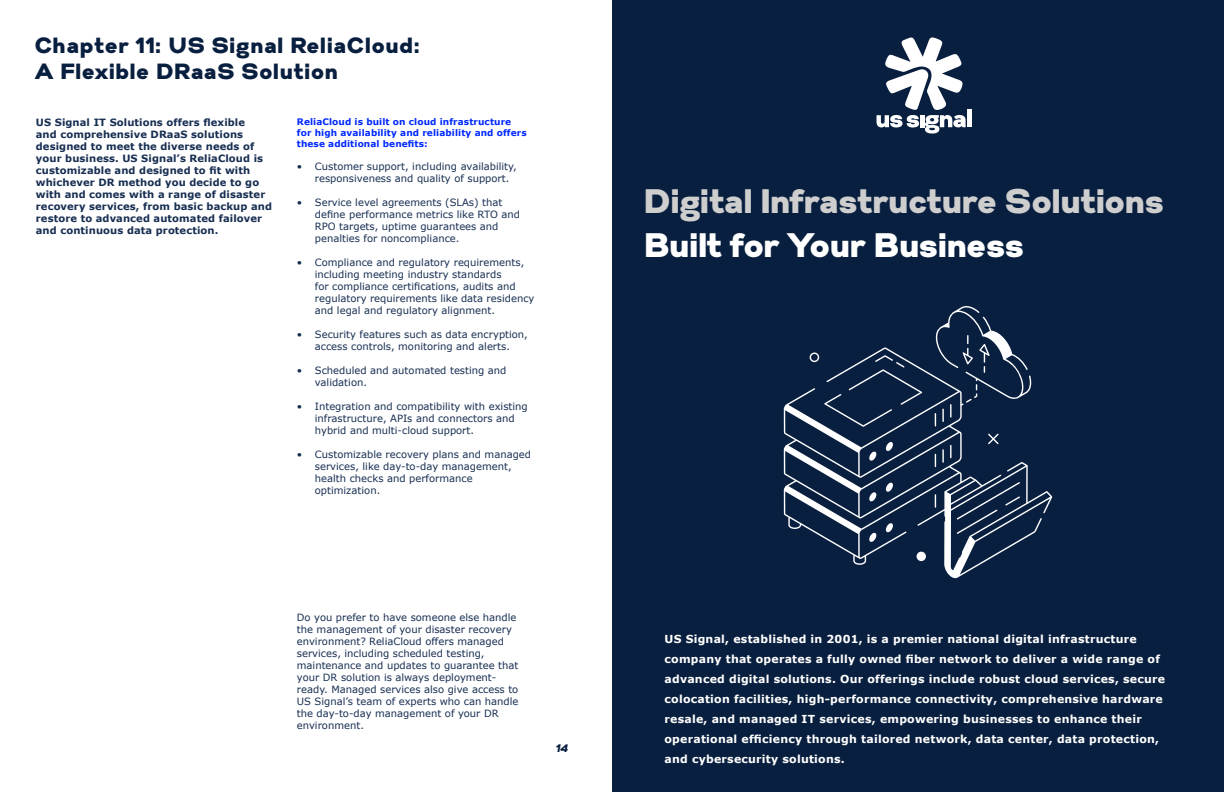
<style>
.page{position:relative;width:1224px;height:792px;background:#fff}
.page>*{position:absolute;margin:0;border:0;box-sizing:border-box;transform-origin:0 0}
.t1{font:34px "Gabriel Sans Black";letter-spacing:.01em;color:#cecece}
.t2{font:34px "Gabriel Sans Black";letter-spacing:.01em;color:#fff}
.t3{font:22px/26.4px "Gabriel Sans Black";letter-spacing:.05em;color:#091f3f}
.t4{font:700 11px/20px "Verdana";letter-spacing:.02em;color:#fff}
.t5{font:11px "Gabriel Sans Black Italic";color:#091f3f}
.t6{font:10px/12px "Verdana";color:#172e52}
.t7{font:700 10px/12px "Verdana";letter-spacing:.01em;color:#172e52}
.t8{font:700 9px/10.8px "Verdana";letter-spacing:.01em;color:#0029ff}
</style>
<div class="page">
<div style="left:612px;top:0;width:612px;height:792px;background:#091f3f"></div>
<svg style="left:935px;top:306px;width:75px;height:41px"></svg>
<svg style="left:783px;top:347px;width:270px;height:232px"></svg>
<svg style="left:945px;top:482px;width:75px;height:96px"></svg>
<svg style="left:877px;top:37px;width:89px;height:97px"></svg>
<hr style="left:967px;top:110px;width:4px;height:17px;background:#fff">
<h2 class="t3" style="left:36px;top:32px;width:386px">Chapter 11: US Signal ReliaCloud:<br>A Flexible DRaaS Solution</h2>
<p class="t7" style="left:36px;top:116px;width:238px">US Signal IT Solutions offers flexible<br>and comprehensive DRaaS solutions designed to meet the diverse needs of your business. US Signal’s ReliaCloud is customizable and designed to fit with whichever DR method you decide to go with and comes with a range of disaster recovery services, from basic backup and restore to advanced automated failover and continuous data protection.</p>
<p class="t8" style="left:297px;top:117px;width:231px">ReliaCloud is built on cloud infrastructure for high availability and reliability and offers these additional benefits:</p>
<p class="t6" style="left:315px;top:160px;width:203px;text-indent:-18px">• Customer support, including availability, responsiveness and quality of support.</p>
<p class="t6" style="left:315px;top:196px;width:207px;text-indent:-18px">• Service level agreements (SLAs) that define performance metrics like RTO and RPO targets, uptime guarantees and penalties for noncompliance.</p>
<p class="t6" style="left:315px;top:256px;width:221px;text-indent:-18px">• Compliance and regulatory requirements, including meeting industry standards<br>for compliance certifications, audits and regulatory requirements like data residency and legal and regulatory alignment.</p>
<p class="t6" style="left:297px;top:328px;width:233px;text-align:center">• Security features such as data encryption, access controls, monitoring and alerts.</p>
<p class="t6" style="left:315px;top:364px;width:193px;text-indent:-18px">• Scheduled and automated testing and validation.</p>
<p class="t6" style="left:315px;top:400px;width:214px;text-indent:-18px">• Integration and compatibility with existing infrastructure, APIs and connectors and hybrid and multi-cloud support.</p>
<p class="t6" style="left:315px;top:448px;width:218px;text-indent:-18px">• Customizable recovery plans and managed services, like day-to-day management, health checks and performance optimization.</p>
<p class="t6" style="left:297px;top:612px;width:223px">Do you prefer to have someone else handle the management of your disaster recovery environment? ReliaCloud offers managed services, including scheduled testing, maintenance and updates to guarantee that your DR solution is always deployment&shy;ready. Managed services also give access to US Signal’s team of experts who can handle the day-to-day management of your DR environment.</p>
<p class="t5" style="left:556px;top:742px;width:14px">14</p>
<h1 class="t1" style="left:645px;top:180px;width:521px">Digital Infrastructure Solutions</h1>
<h1 class="t2" style="left:645px;top:224px;width:381px">Built for Your Business</h1>
<p class="t4" style="left:665px;top:630px;width:502px">US Signal, established in 2001, is a premier national digital infrastructure company that operates a fully owned fiber network to deliver a wide range of advanced digital solutions. Our offerings include robust cloud services, secure colocation facilities, high-performance connectivity, comprehensive hardware resale, and managed IT services, empowering businesses to enhance their operational efficiency through tailored network, data center, data protection, and cybersecurity solutions.</p>
</div>
